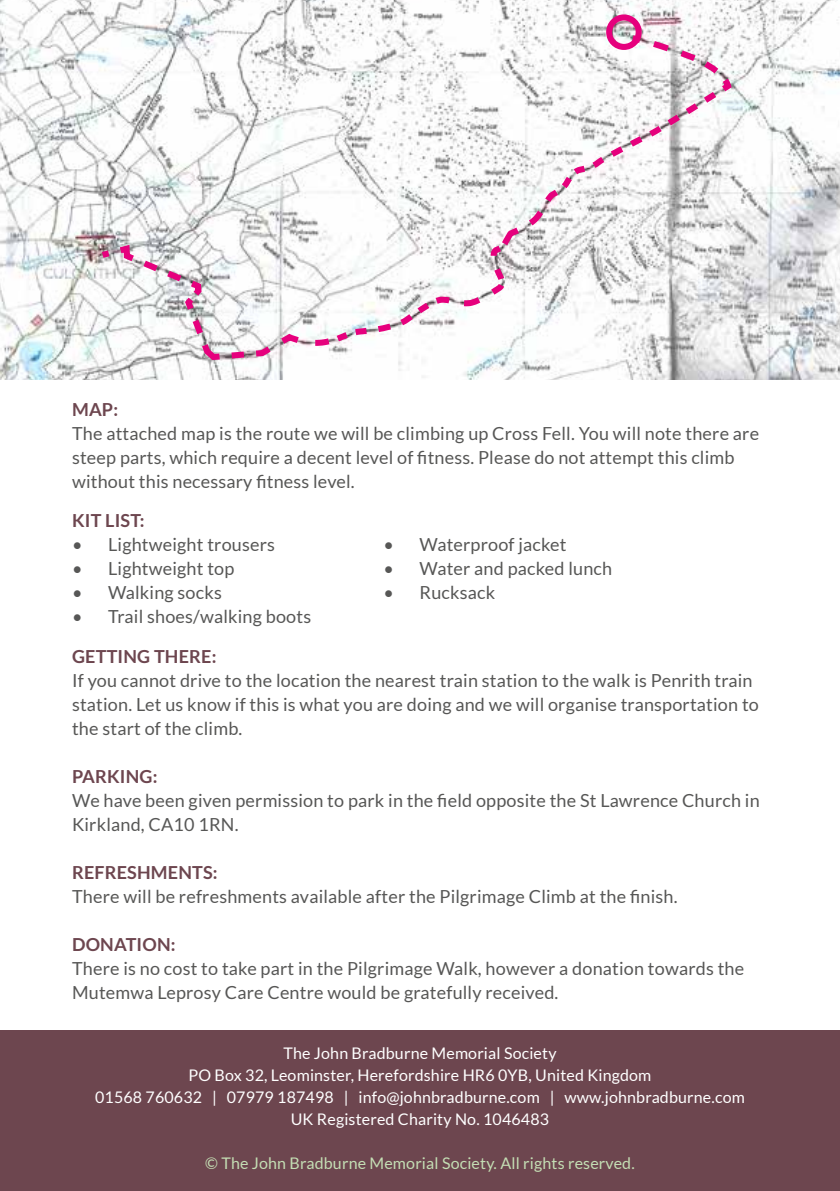
<style>
.page{position:relative;width:840px;height:1191px;background:#fff}
.page>*{position:absolute;margin:0;border:0;box-sizing:border-box;transform-origin:0 0}
.t1{font:18px/24px "Lato";letter-spacing:.01em;color:#575756}
.t2{font:700 18px "Lato";letter-spacing:.01em;color:#6d464f}
.t3{font:16px/22px "Lato";letter-spacing:.01em;color:#fff;text-align:center}
.t4{font:16px "Lato";letter-spacing:.01em;color:#c4deb4}
</style>
<div class="page">
<div style="left:0;top:1030px;width:839px;height:161px;background:#6d464f"></div>
<img style="left:0;top:0;width:839px;height:380px">
<svg style="left:95px;top:32px;width:638px;height:331px"></svg>
<div style="left:605px;top:14px;width:36px;height:36px;border:6px solid #e6007d;border-radius:50%"></div>
<p class="t2" style="left:72px;top:398px;width:48px">MAP:</p>
<p class="t1" style="left:72px;top:420px;width:688px">The attached map is the route we will be climbing up Cross Fell. You will note there are steep parts, which require a decent level of fitness. Please do not attempt this climb without this necessary fitness level.</p>
<p class="t2" style="left:72px;top:509px;width:74px">KIT LIST:</p>
<p class="t1" style="left:72px;top:532px;width:204px">• Lightweight trousers</p>
<p class="t1" style="left:72px;top:556px;width:164px">• Lightweight top</p>
<p class="t1" style="left:72px;top:580px;width:151px">• Walking socks</p>
<p class="t1" style="left:72px;top:604px;width:240px">• Trail shoes/walking boots</p>
<p class="t1" style="left:383px;top:532px;width:184px">• Waterproof jacket</p>
<p class="t1" style="left:383px;top:556px;width:230px">• Water and packed lunch</p>
<p class="t1" style="left:383px;top:580px;width:113px">• Rucksack</p>
<p class="t2" style="left:72px;top:645px;width:146px">GETTING THERE:</p>
<p class="t1" style="left:72px;top:668px;width:688px">If you cannot drive to the location the nearest train station to the walk is Penrith train station. Let us know if this is what you are doing and we will organise transportation to the start of the climb.</p>
<p class="t2" style="left:72px;top:765px;width:87px">PARKING:</p>
<p class="t1" style="left:72px;top:788px;width:688px">We have been given permission to park in the field opposite the St Lawrence Church in<br>Kirkland, CA10 1RN.</p>
<p class="t2" style="left:72px;top:861px;width:147px">REFRESHMENTS:</p>
<p class="t1" style="left:72px;top:884px;width:606px">There will be refreshments available after the Pilgrimage Climb at the finish.</p>
<p class="t2" style="left:72px;top:933px;width:105px">DONATION:</p>
<p class="t1" style="left:72px;top:956px;width:673px">There is no cost to take part in the Pilgrimage Walk, however a donation towards the<br>Mutemwa Leprosy Care Centre would be gratefully received.</p>
<p class="t3" style="left:95px;top:1042px;width:651px">The John Bradburne Memorial Society<br>PO Box 32, Leominster, Herefordshire HR6 0YB, United Kingdom<br>01568 760632 | 07979 187498 | info@johnbradburne.com | www.johnbradburne.com UK Registered Charity No. 1046483</p>
<p class="t4" style="left:205px;top:1153px;width:431px">© The John Bradburne Memorial Society. All rights reserved.</p>
</div>
